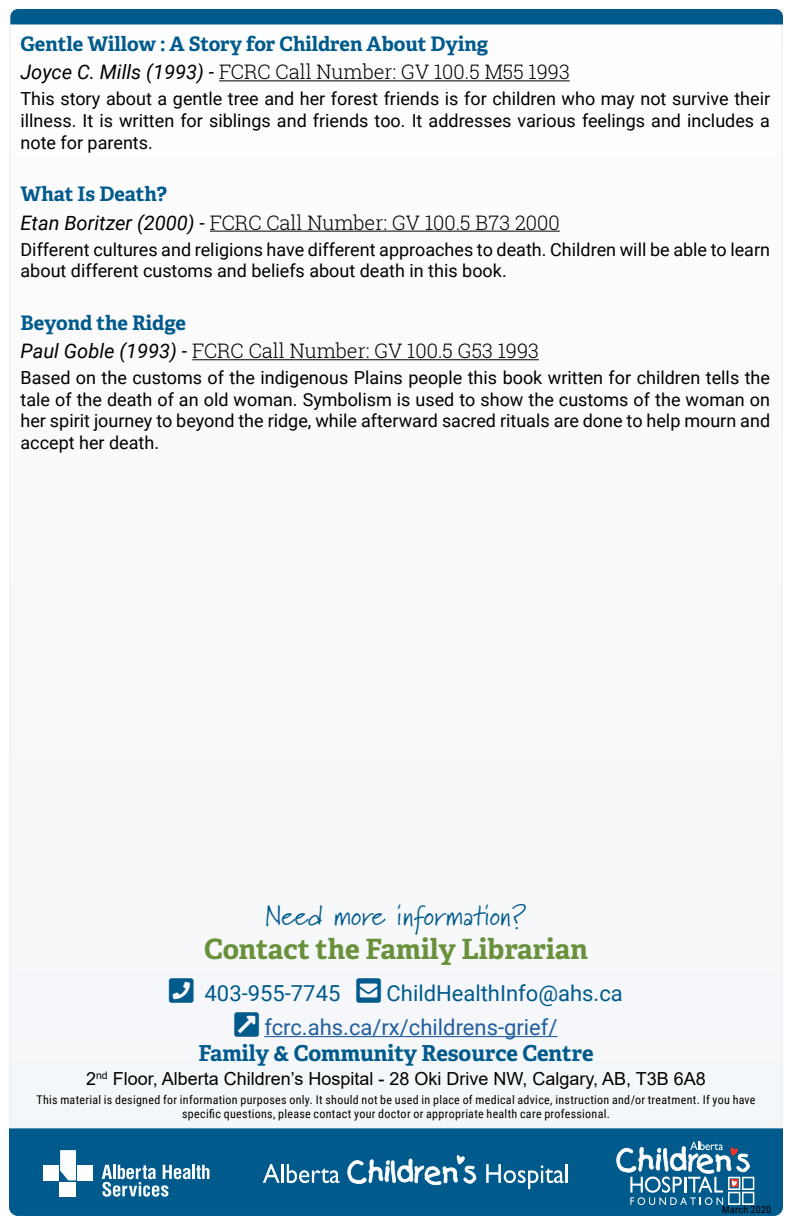
<style>
.page{position:relative;width:792px;height:1224px;background:#fff}
.page>*{position:absolute;margin:0;border:0;box-sizing:border-box;transform-origin:0 0}
.t1{font:700 28px "Adelle Basic";color:#69913b}
.t2{font:28px "Marydale";color:#005a8c}
.t3{font:22px "Roboto";color:#005a8c}
.t4{font:22px "Roboto";color:#215e9e}
.t5{font:700 22px "Adelle Basic";letter-spacing:-.005em;color:#005a8c}
.t6{font:300 20px "Roboto Slab";color:#000}
.t7{font:700 20px "Adelle Basic";color:#005a8c}
.t8{font:18px/21.6px "Roboto";color:#000;text-align:justify}
.t9{font:18px "Arial";color:#000}
.t10{font:12px/14.4px "Roboto Condensed";letter-spacing:.025em;color:#000;text-align:center}
.t11{font:10px "Roboto Condensed";letter-spacing:.03em;color:#000}
.s1{font-family:"Roboto";font-weight:400;font-style:italic}
</style>
<div class="page">
<div style="left:10px;top:10px;width:772px;height:1117px;background:#f9fafb"></div>
<hr style="left:264px;top:1036px;width:294px;height:1px;background:#215e9e">
<hr style="left:219px;top:80px;width:351px;height:1px;background:#000">
<hr style="left:210px;top:231px;width:350px;height:1px;background:#000">
<hr style="left:192px;top:359px;width:347px;height:1px;background:#000">
<div style="left:9px;top:1128px;width:774px;height:88px;background:#005a8c"></div>
<svg style="left:102px;top:1165px;width:108px;height:32px"></svg>
<div style="left:44px;top:1165px;width:15px;height:15px;background:#fff"></div>
<div style="left:77px;top:1165px;width:16px;height:15px;background:#fff"></div>
<div style="left:60px;top:1182px;width:16px;height:15px;background:#fff"></div>
<svg style="left:60px;top:1150px;width:16px;height:30px"></svg>
<svg style="left:263px;top:1164px;width:17px;height:19px"></svg>
<hr style="left:281px;top:1164px;width:3px;height:19px;background:#fff">
<svg style="left:287px;top:1164px;width:53px;height:19px"></svg>
<svg style="left:486px;top:1164px;width:82px;height:25px"></svg>
<svg style="left:347px;top:1155px;width:129px;height:30px"></svg>
<svg style="left:616px;top:1142px;width:138px;height:63px"></svg>
<div style="left:10px;top:9px;width:773px;height:15px;background:#005a8c"></div>
<p class="t7" style="left:21px;top:31px;width:469px">Gentle Willow : A Story for Children About Dying</p>
<p class="t6" style="left:21px;top:58px;width:551px"><span class="s1">Joyce C. Mills (1993) -</span> FCRC Call Number: GV 100.5 M55 1993</p>
<p class="t8" style="left:21px;top:87px;width:751px">This story about a gentle tree and her forest friends is for children who may not survive their illness. It is written for siblings and friends too. It addresses various feelings and includes a note for parents.</p>
<p class="t7" style="left:21px;top:181px;width:148px">What Is Death?</p>
<p class="t6" style="left:21px;top:209px;width:541px"><span class="s1">Etan Boritzer (2000) -</span> FCRC Call Number: GV 100.5 B73 2000</p>
<p class="t8" style="left:21px;top:238px;width:751px">Different cultures and religions have different approaches to death. Children will be able to learn about different customs and beliefs about death in this book.</p>
<p class="t7" style="left:21px;top:310px;width:167px">Beyond the Ridge</p>
<p class="t6" style="left:21px;top:337px;width:520px"><span class="s1">Paul Goble (1993) -</span> FCRC Call Number: GV 100.5 G53 1993</p>
<p class="t8" style="left:21px;top:366px;width:751px">Based on the customs of the indigenous Plains people this book written for children tells the tale of the death of an old woman. Symbolism is used to show the customs of the woman on her spirit journey to beyond the ridge, while afterward sacred rituals are done to help mourn and accept her death.</p>
<h1 class="t2" style="left:265px;top:899px;width:263px">Need more information?</h1>
<h1 class="t1" style="left:204px;top:931px;width:385px">Contact the Family Librarian</h1>
<p class="t3" style="left:205px;top:978px;width:137px">403-955-7745</p>
<p class="t3" style="left:387px;top:978px;width:238px">ChildHealthInfo@ahs.ca</p>
<p class="t4" style="left:264px;top:1012px;width:295px">fcrc.ahs.ca/rx/childrens-grief/</p>
<p class="t5" style="left:198px;top:1040px;width:397px">Family &amp; Community Resource Centre</p>
<p class="t9" style="left:86px;top:1066px;width:621px">2<sup>nd</sup> Floor, Alberta Children’s Hospital - 28 Oki Drive NW, Calgary, AB, T3B 6A8</p>
<p class="t10" style="left:36px;top:1092px;width:721px">This material is designed for information purposes only. It should not be used in place of medical advice, instruction and/or treatment. If you have specific questions, please contact your doctor or appropriate health care professional.</p>
<p class="t11" style="left:722px;top:1203px;width:50px">March 2020</p>
</div>
